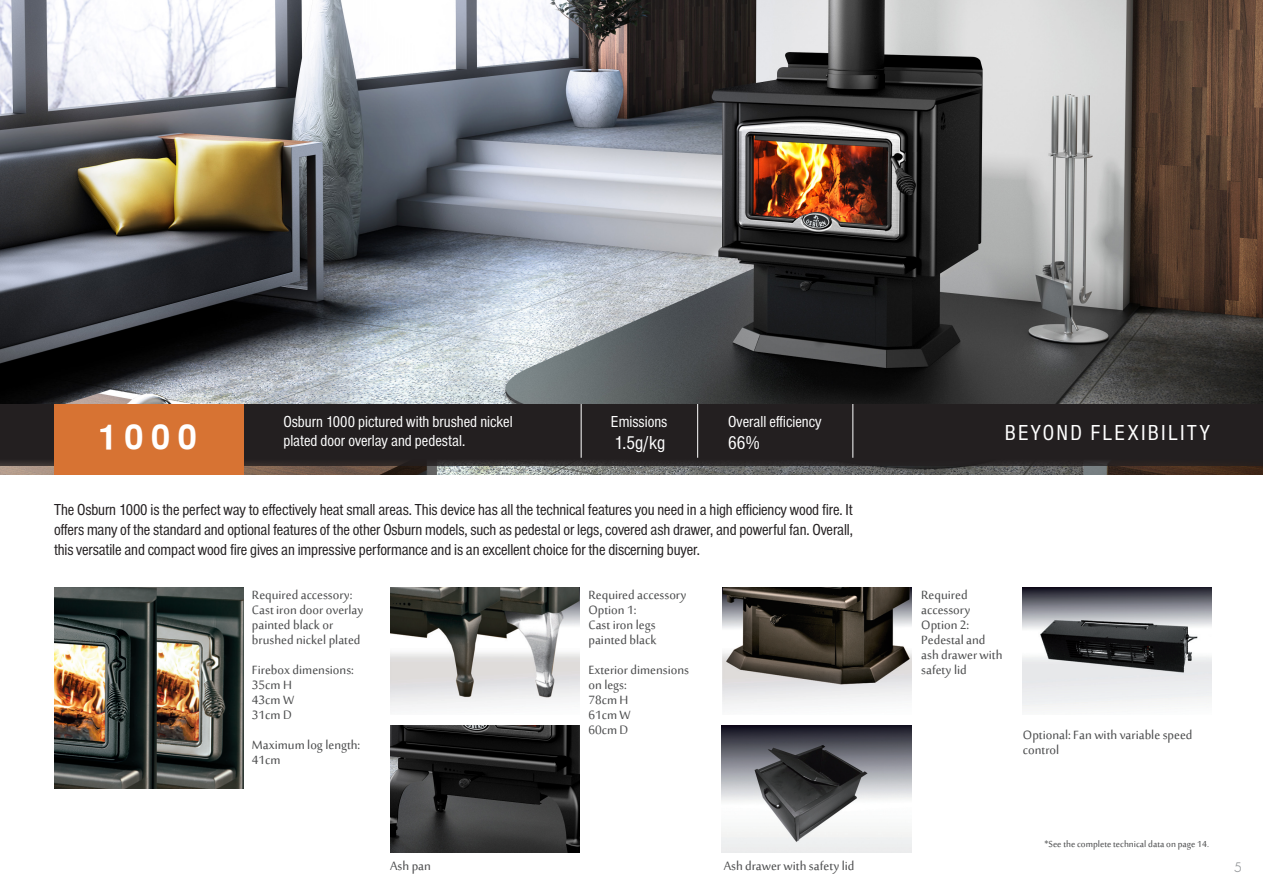
<style>
.page{position:relative;width:1263px;height:893px;background:#fff}
.page>*{position:absolute;margin:0;border:0;box-sizing:border-box;transform-origin:0 0}
.t1{font:700 34.5px "Sans Serif";color:#fff}
.t2{font:condensed 22.5px "Font Site Sans";letter-spacing:.1em;color:#fff}
.t3{font:condensed 19.5px "Font Site Sans";color:#fff}
.t4{font:condensed 16.5px/19.8px "Font Site Sans";letter-spacing:-.01em;color:#231f20;text-align:justify}
.t5{font:16.5px/15px "Sakkal Majalla";color:#4b4c4d}
.t6{font:condensed 16.5px "Font Site Sans";color:#fff}
.t7{font:13.5px "Sans Serif Book FLF";color:#97999c}
.t8{font:12px "Sakkal Majalla";color:#4b4c4d}
</style>
<div class="page">
<img style="left:1px;top:0;width:1262px;height:474px">
<img style="left:0;top:0;width:1px;height:474px">
<div style="left:0;top:404px;width:1263px;height:62px;background:#231f20"></div>
<div style="left:54px;top:404px;width:189px;height:70px;background:#d77333"></div>
<img style="left:390px;top:587px;width:190px;height:123px">
<img style="left:54px;top:587px;width:189px;height:201px">
<img style="left:722px;top:587px;width:189px;height:120px">
<img style="left:1023px;top:587px;width:189px;height:122px">
<img style="left:722px;top:726px;width:189px;height:126px">
<img style="left:390px;top:726px;width:190px;height:126px">
<hr style="left:581px;top:404px;width:1px;height:54px;background:#fff">
<hr style="left:697px;top:404px;width:1px;height:54px;background:#fff">
<hr style="left:852px;top:404px;width:1px;height:54px;background:#fff">
<p class="t1" style="left:98px;top:416px;width:100px">1000</p>
<p class="t6" style="left:283px;top:412px;width:231px">Osburn 1000 pictured with brushed nickel</p>
<p class="t6" style="left:283px;top:432px;width:183px">plated door overlay and pedestal.</p>
<p class="t3" style="left:615px;top:432px;width:52px">1.5g/kg</p>
<p class="t3" style="left:728px;top:432px;width:33px">66%</p>
<p class="t6" style="left:611px;top:412px;width:58px">Emissions</p>
<p class="t6" style="left:728px;top:412px;width:95px">Overall efficiency</p>
<p class="t4" style="left:54px;top:500px;width:800px">The Osburn 1000 is the perfect way to effectively heat small areas. This device has all the technical features you need in a high efficiency wood fire. It offers many of the standard and optional features of the other Osburn models, such as pedestal or legs, covered ash drawer, and powerful fan. Overall, this versatile and compact wood fire gives an impressive performance and is an excellent choice for the discerning buyer.</p>
<p class="t5" style="left:252px;top:588px;width:113px">Required accessory:<br>Cast iron door overlay painted black or brushed nickel plated</p>
<p class="t5" style="left:252px;top:663px;width:103px">Firebox dimensions:</p>
<p class="t5" style="left:252px;top:678px;width:42px">35cm H</p>
<p class="t5" style="left:252px;top:693px;width:44px">43cm W</p>
<p class="t5" style="left:252px;top:708px;width:41px">31cm D</p>
<p class="t5" style="left:252px;top:738px;width:110px">Maximum log length:</p>
<p class="t5" style="left:252px;top:753px;width:30px">41cm</p>
<p class="t5" style="left:588px;top:588px;width:99px">Required accessory<br>Option 1:</p>
<p class="t5" style="left:588px;top:618px;width:69px">Cast iron legs painted black</p>
<p class="t5" style="left:588px;top:663px;width:102px">Exterior dimensions on legs:</p>
<p class="t5" style="left:588px;top:693px;width:42px">78cm H</p>
<p class="t5" style="left:588px;top:708px;width:44px">61cm W</p>
<p class="t5" style="left:588px;top:723px;width:41px">60cm D</p>
<p class="t5" style="left:390px;top:859px;width:42px">Ash pan</p>
<p class="t5" style="left:724px;top:859px;width:132px">Ash drawer with safety lid</p>
<p class="t2" style="left:1005px;top:420px;width:207px">BEYOND FLEXIBILITY</p>
<p class="t5" style="left:921px;top:588px;width:83px">Required accessory<br>Option 2:<br>Pedestal and ash drawer with safety lid</p>
<p class="t5" style="left:1023px;top:728px;width:171px">Optional: Fan with variable speed control</p>
<p class="t8" style="left:1044px;top:838px;width:166px">*See the complete technical data on page 14.</p>
<p class="t7" style="left:1234px;top:859px;width:9px">5</p>
</div>
